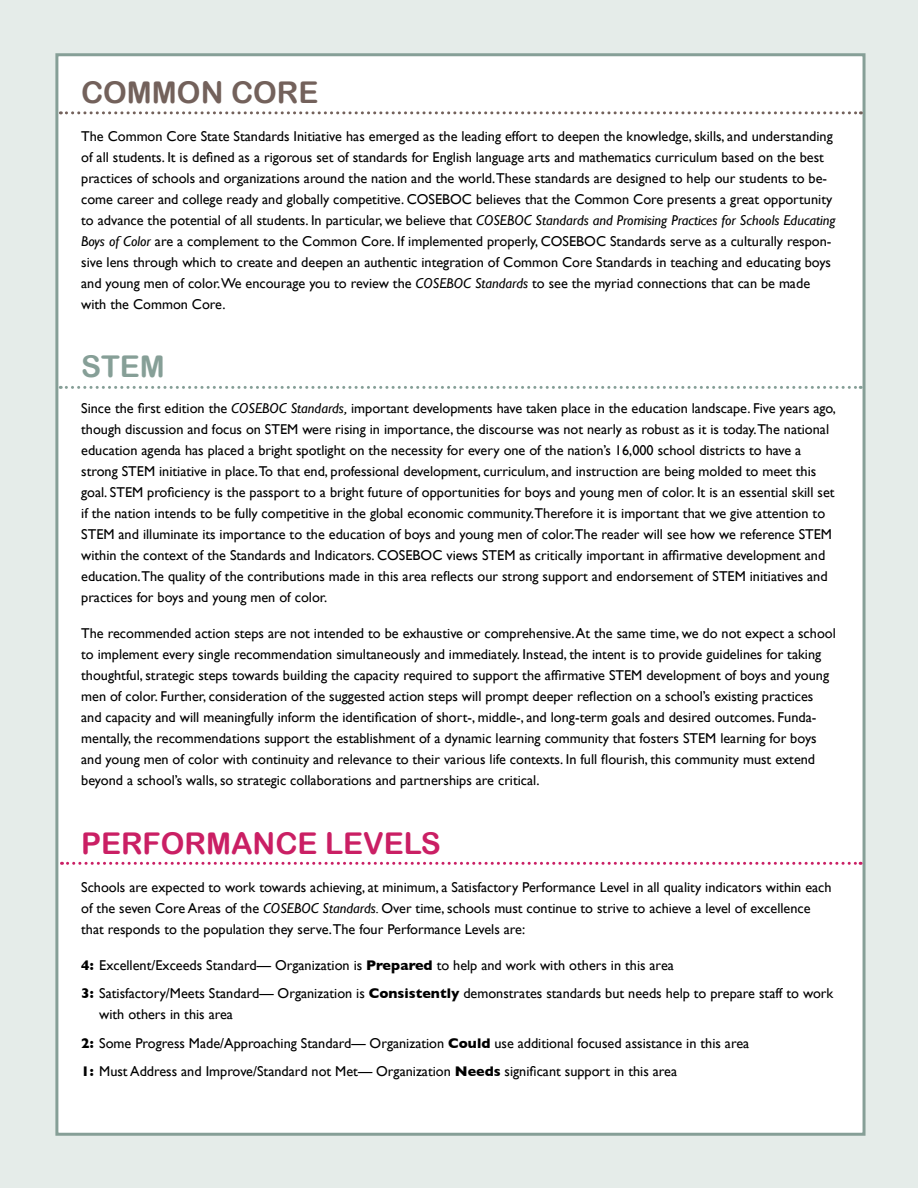
<style>
.page{position:relative;width:918px;height:1188px;background:#e5ece9}
.page>*{position:absolute;margin:0;border:0;box-sizing:border-box;transform-origin:0 0}
.t1{font:30px "Arial Rounded MT Bold";color:#ca1f64}
.t2{font:30px "Arial Rounded MT Bold";color:#73615b}
.t3{font:30px "Arial Rounded MT Bold";color:#869f97}
.t4{font:14.25px/21px "Gill Sans";color:#000}
.s1{font-style:italic}
.s2{font-weight:700}
</style>
<div class="page">
<div style="left:55px;top:53px;width:811px;height:1083px;background:#fff;border:3px solid #869f97"></div>
<svg style="left:62px;top:862px;width:799px;height:3px"></svg>
<svg style="left:60px;top:386px;width:801px;height:3px"></svg>
<svg style="left:60px;top:111px;width:801px;height:3px"></svg>
<h1 class="t2" style="left:81px;top:74px;width:239px">COMMON CORE</h1>
<p class="t4" style="left:81px;top:125px;width:756px">The Common Core State Standards Initiative has emerged as the leading effort to deepen the knowledge, skills, and understanding of all students. It is defined as a rigorous set of standards for English language arts and mathematics curriculum based on the best practices of schools and organizations around the nation and the world.These standards are designed to help our students to be&shy;come career and college ready and globally competitive. COSEBOC believes that the Common Core presents a great opportunity to advance the potential of all students. In particular, we believe that <span class="s1">COSEBOC Standards and Promising Practices for Schools Educating Boys of Color</span> are a complement to the Common Core. If implemented properly, COSEBOC Standards serve as a culturally respon&shy;sive lens through which to create and deepen an authentic integration of Common Core Standards in teaching and educating boys and young men of color.We encourage you to review the <span class="s1">COSEBOC Standards</span> to see the myriad connections that can be made with the Common Core.</p>
<h1 class="t3" style="left:81px;top:348px;width:85px">STEM</h1>
<p class="t4" style="left:81px;top:398px;width:756px">Since the first edition the <span class="s1">COSEBOC Standards,</span> important developments have taken place in the education landscape. Five years ago, though discussion and focus on STEM were rising in importance, the discourse was not nearly as robust as it is today.The national education agenda has placed a bright spotlight on the necessity for every one of the nation’s 16,000 school districts to have a strong STEM initiative in place.To that end, professional development, curriculum, and instruction are being molded to meet this goal. STEM proficiency is the passport to a bright future of opportunities for boys and young men of color. It is an essential skill set if the nation intends to be fully competitive in the global economic community.Therefore it is important that we give attention to STEM and illuminate its importance to the education of boys and young men of color.The reader will see how we reference STEM within the context of the Standards and Indicators. COSEBOC views STEM as critically important in affirmative development and education.The quality of the contributions made in this area reflects our strong support and endorsement of STEM initiatives and practices for boys and young men of color.</p>
<p class="t4" style="left:81px;top:623px;width:756px">The recommended action steps are not intended to be exhaustive or comprehensive. At the same time, we do not expect a school to implement every single recommendation simultaneously and immediately. Instead, the intent is to provide guidelines for taking thoughtful, strategic steps towards building the capacity required to support the affirmative STEM development of boys and young men of color. Further, consideration of the suggested action steps will prompt deeper reflection on a school’s existing practices and capacity and will meaningfully inform the identification of short-, middle-, and long-term goals and desired outcomes. Funda&shy;mentally, the recommendations support the establishment of a dynamic learning community that fosters STEM learning for boys and young men of color with continuity and relevance to their various life contexts. In full flourish, this community must extend beyond a school’s walls, so strategic collaborations and partnerships are critical.</p>
<h1 class="t1" style="left:81px;top:825px;width:361px">PERFORMANCE LEVELS</h1>
<p class="t4" style="left:81px;top:876px;width:752px">Schools are expected to work towards achieving, at minimum, a Satisfactory Performance Level in all quality indicators within each of the seven Core Areas of the <span class="s1">COSEBOC Standards.</span> Over time, schools must continue to strive to achieve a level of excellence that responds to the population they serve.The four Performance Levels are:</p>
<p class="t4" style="left:81px;top:950px;width:754px;line-height:28.5px"><span class="s2">4:</span> Excellent/Exceeds Standard— Organization is <span class="s2">Prepared</span> to help and work with others in this area<br><span class="s2">3:</span> Satisfactory/Meets Standard— Organization is <span class="s2">Consistently</span> demonstrates standards but needs help to prepare staff to work</p>
<p class="t4" style="left:81px;top:1000px;width:670px;line-height:28.5px;text-indent:18px">with others in this area<br><span class="s2">2:</span> Some Progress Made/Approaching Standard— Organization <span class="s2">Could</span> use additional focused assistance in this area<br><span class="s2">1:</span> Must Address and Improve/Standard not Met— Organization <span class="s2">Needs</span> significant support in this area</p>
</div>
